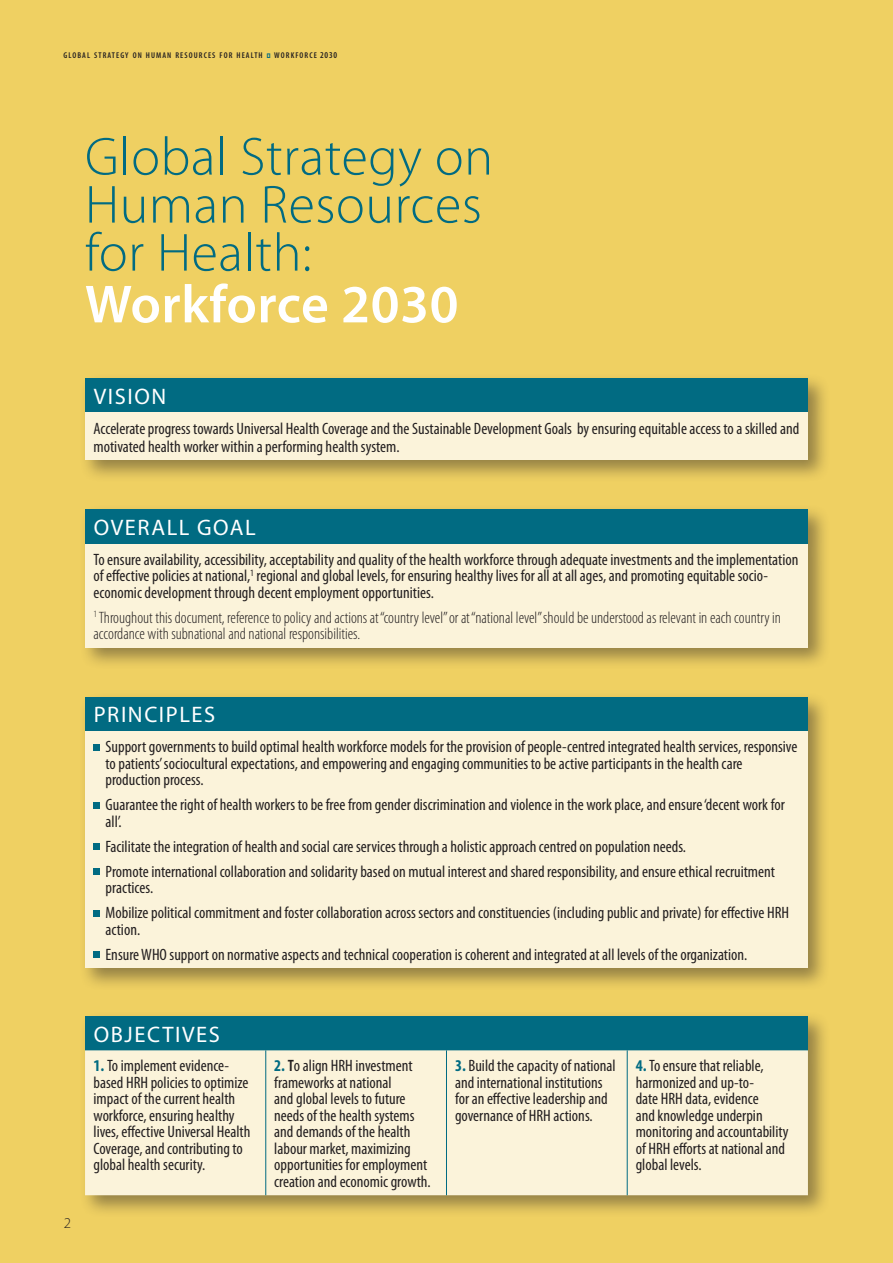
<style>
.page{position:relative;width:893px;height:1263px;background:#efd062}
.page>*{position:absolute;margin:0;border:0;box-sizing:border-box;transform-origin:0 0}
.Box_title{font:300 54px/48px "Myriad Pro";letter-spacing:.01em;color:#016b82}
.Box_title-2{font:600 54px "Myriad Pro";letter-spacing:.01em;color:#fff}
.Box_title-3{font:22.5px "Myriad Pro";letter-spacing:.07em;color:#fff}
.Table_text{font:condensed 16.5px/16.5px "Myriad Pro";color:#231f20}
.Table_text-2{font:300 condensed 16.5px/16.5px "Myriad Pro";color:#231f20}
.Box_text{font:condensed 16.5px/18px "Myriad Pro";color:#231f20}
.t1{font:300 15px "Myriad Pro";color:#231f20}
.t2{font:600 condensed 8.4px "Myriad Pro";letter-spacing:.13em;color:#231f20}
.s1{color:#016b82}
.s2{font-size:9px}
.s3{font-weight:700;color:#016b82}
.s4{font-weight:600}
</style>
<div class="page">
<div style="left:79px;top:504px;width:751px;height:166px;background:#231f20;opacity:.45"></div>
<div style="left:85px;top:510px;width:723px;height:34px;background:#016b82"></div>
<div style="left:85px;top:544px;width:723px;height:104px;background:#fbf3da"></div>
<div style="left:79px;top:373px;width:751px;height:110px;background:#231f20;opacity:.45"></div>
<div style="left:85px;top:379px;width:723px;height:34px;background:#016b82"></div>
<div style="left:85px;top:413px;width:723px;height:47px;background:#fbf3da"></div>
<div style="left:80px;top:691px;width:751px;height:299px;background:#231f20;opacity:.45"></div>
<div style="left:85px;top:697px;width:723px;height:34px;background:#016b82"></div>
<div style="left:85px;top:731px;width:723px;height:237px;background:#fbf3da"></div>
<svg style="left:94px;top:744px;width:6px;height:6px"></svg>
<svg style="left:94px;top:802px;width:6px;height:6px"></svg>
<svg style="left:94px;top:844px;width:6px;height:6px"></svg>
<svg style="left:94px;top:869px;width:6px;height:6px"></svg>
<svg style="left:94px;top:910px;width:6px;height:6px"></svg>
<svg style="left:94px;top:952px;width:6px;height:6px"></svg>
<div style="left:79px;top:1010px;width:751px;height:208px;background:#231f20;opacity:.45"></div>
<div style="left:85px;top:1016px;width:723px;height:34px;background:#016b82"></div>
<div style="left:85px;top:1050px;width:723px;height:145px;background:#fbf3da"></div>
<hr style="left:265px;top:1050px;width:1px;height:145px;background:#016b82">
<hr style="left:446px;top:1050px;width:1px;height:145px;background:#016b82">
<hr style="left:627px;top:1050px;width:1px;height:145px;background:#016b82">
<p class="t2" style="left:64px;top:50px;width:275px">GLOBAL STRATEGY ON HUMAN RESOURCES FOR HEALTH <span class="s1">■</span> WORKFORCE <span class="s2">2030</span></p>
<p class="Box_title" style="left:85px;top:133px;width:410px">Global Strategy on<br>Human Resources for Health:</p>
<p class="Box_title-2" style="left:85px;top:270px;width:375px">Workforce 2030</p>
<p class="Box_title-3" style="left:94px;top:383px;width:74px">VISION</p>
<p class="Box_text" style="left:94px;top:419px;width:707px">Accelerate progress towards Universal Health Coverage and the Sustainable Development Goals by ensuring equitable access to a skilled and motivated health worker within a performing health system.</p>
<p class="Box_title-3" style="left:94px;top:514px;width:164px">OVERALL GOAL</p>
<p class="Table_text" style="left:94px;top:551px;width:706px">To ensure availability, accessibility, acceptability and quality of the health workforce through adequate investments and the implementation of effective policies at national,<sup>1</sup> regional and global levels, for ensuring healthy lives for all at all ages, and promoting equitable socio&shy;economic development through decent employment opportunities.</p>
<p class="Table_text-2" style="left:94px;top:609px;width:689px"><sup>1</sup> Throughout this document, reference to policy and actions at “country level” or at “national level” should be understood as relevant in each country in accordance with subnational and national responsibilities.</p>
<p class="Box_title-3" style="left:94px;top:701px;width:123px">PRINCIPLES</p>
<p class="Table_text" style="left:106px;top:738px;width:693px">Support governments to build optimal health workforce models for the provision of people-centred integrated health services, responsive to patients’ sociocultural expectations, and empowering and engaging communities to be active participants in the health care production process.</p>
<p class="Table_text" style="left:106px;top:796px;width:681px">Guarantee the right of health workers to be free from gender discrimination and violence in the work place, and ensure ‘decent work for all’.</p>
<p class="Table_text" style="left:106px;top:838px;width:582px">Facilitate the integration of health and social care services through a holistic approach centred on population needs.</p>
<p class="Table_text" style="left:106px;top:863px;width:671px">Promote international collaboration and solidarity based on mutual interest and shared responsibility, and ensure ethical recruitment practices.</p>
<p class="Table_text" style="left:106px;top:904px;width:685px">Mobilize political commitment and foster collaboration across sectors and constituencies (including public and private) for effective HRH action.</p>
<p class="Table_text" style="left:106px;top:946px;width:643px">Ensure WHO support on normative aspects and technical cooperation is coherent and integrated at all levels of the organization.</p>
<p class="t1" style="left:64px;top:1214px;width:9px">2</p>
<p class="Box_title-3" style="left:94px;top:1020px;width:128px">OBJECTIVES</p>
<p class="Table_text" style="left:94px;top:1057px;width:158px"><span class="s3">1.</span> To implement evidence&shy;based HRH policies to optimize impact of the current health workforce, ensuring healthy lives, effective Universal Health<br>Coverage, and contributing to global health security.</p>
<p class="Table_text" style="left:274px;top:1057px;width:158px"><span class="s3">2.</span> <span class="s4">T</span>o align HRH investment frameworks at national<br>and global levels to future needs of the health systems and demands of the health labour market, maximizing opportunities for employment creation and economic growth.</p>
<p class="Table_text" style="left:455px;top:1057px;width:162px"><span class="s3">3.</span> Build the capacity of national and international institutions for an effective leadership and governance of HRH actions.</p>
<p class="Table_text" style="left:636px;top:1057px;width:154px"><span class="s3">4.</span> To ensure that reliable, harmonized and up-to-<br>date HRH data, evidence<br>and knowledge underpin monitoring and accountability of HRH efforts at national and global levels.</p>
</div>
